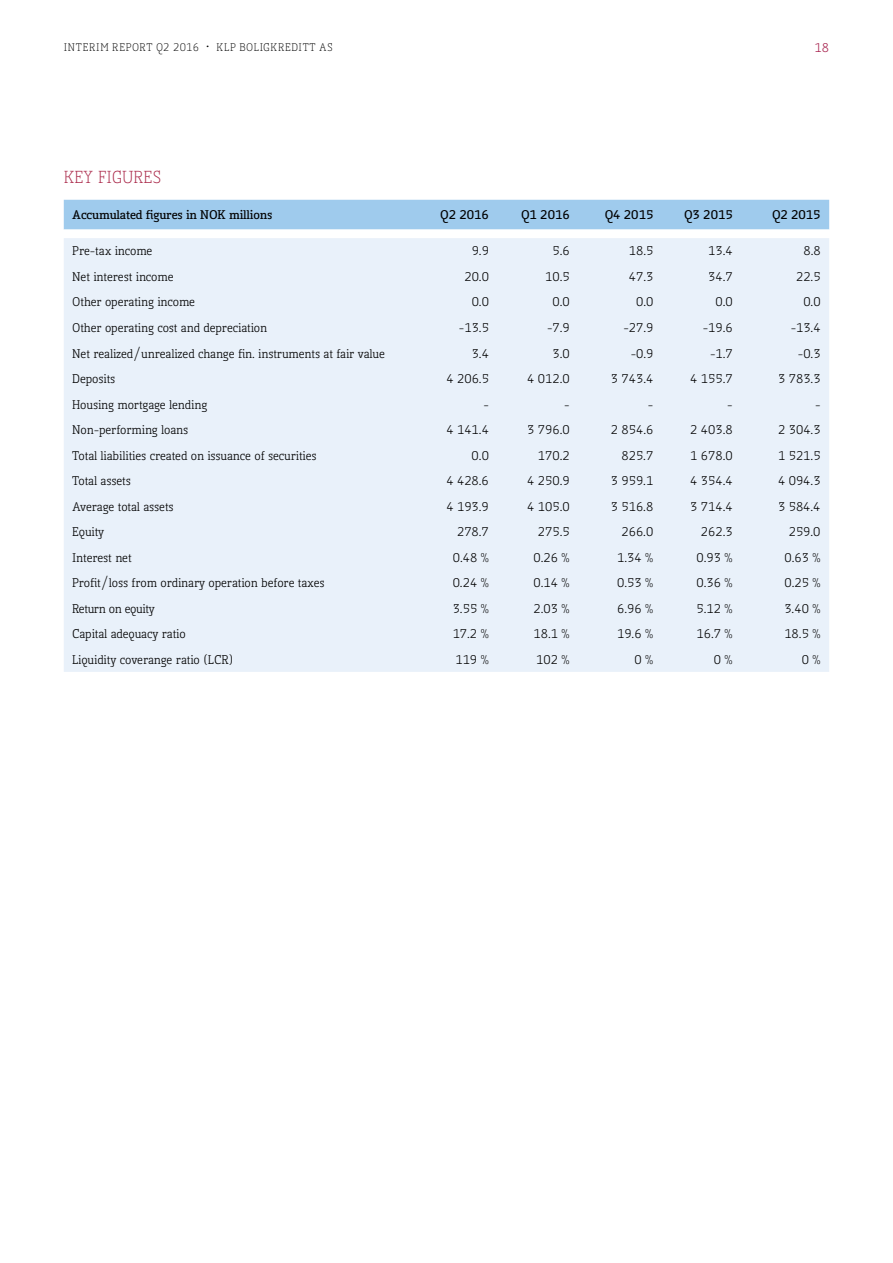
<style>
.page{position:relative;width:893px;height:1263px;background:#fff}
.page>*{position:absolute;margin:0;border:0;box-sizing:border-box;transform-origin:0 0}
.t1{font:300 16.5px "Kofi Pure Serif";color:#a92647}
.t2{font:12px "Kofi Pure Serif";color:#000}
.t3{font:700 12px "Kofi Pure Serif";color:#000}
.t4{font:12px "Kofi Pure Serif";letter-spacing:-.02em;color:#000}
.t5{font:12px "Kofi Pure Serif";color:#a7214d}
.t6{font:300 10.5px "Kofi Pure Serif";letter-spacing:.065em;color:#000}
</style>
<div class="page">
<div style="left:64px;top:200px;width:765px;height:30px;background:#9fcbed"></div>
<div style="left:64px;top:238px;width:765px;height:434px;background:#e9f1fa"></div>
<p class="t6" style="left:64px;top:40px;width:271px">INTERIM REPORT Q2 2016 • KLP BOLIGKREDITT AS</p>
<p class="t5" style="left:815px;top:40px;width:16px">18</p>
<h1 class="t1" style="left:64px;top:167px;width:99px">KEY FIGURES</h1>
<p class="t3" style="left:72px;top:206px;width:201px">Accumulated figures in NOK millions</p>
<p class="t3" style="left:440px;top:206px;width:50px">Q2 2016</p>
<p class="t3" style="left:521px;top:206px;width:50px">Q1 2016</p>
<p class="t3" style="left:605px;top:206px;width:50px">Q4 2015</p>
<p class="t3" style="left:684px;top:206px;width:50px">Q3 2015</p>
<p class="t3" style="left:772px;top:206px;width:50px">Q2 2015</p>
<p class="t2" style="left:72px;top:243px;width:82px">Pre-tax income</p>
<p class="t2" style="left:472px;top:243px;width:19px">9.9</p>
<p class="t2" style="left:552px;top:243px;width:19px">5.6</p>
<p class="t2" style="left:629px;top:243px;width:26px">18.5</p>
<p class="t2" style="left:708px;top:243px;width:26px">13.4</p>
<p class="t2" style="left:803px;top:243px;width:19px">8.8</p>
<p class="t2" style="left:72px;top:269px;width:103px">Net interest income</p>
<p class="t2" style="left:464px;top:269px;width:26px">20.0</p>
<p class="t2" style="left:545px;top:269px;width:26px">10.5</p>
<p class="t2" style="left:629px;top:269px;width:26px">47.3</p>
<p class="t2" style="left:708px;top:269px;width:26px">34.7</p>
<p class="t2" style="left:796px;top:269px;width:26px">22.5</p>
<p class="t2" style="left:72px;top:294px;width:124px">Other operating income</p>
<p class="t2" style="left:472px;top:294px;width:19px">0.0</p>
<p class="t2" style="left:552px;top:294px;width:19px">0.0</p>
<p class="t2" style="left:636px;top:294px;width:19px">0.0</p>
<p class="t2" style="left:715px;top:294px;width:19px">0.0</p>
<p class="t2" style="left:803px;top:294px;width:19px">0.0</p>
<p class="t2" style="left:72px;top:320px;width:196px">Other operating cost and depreciation</p>
<p class="t2" style="left:459px;top:320px;width:31px">-13.5</p>
<p class="t2" style="left:547px;top:320px;width:24px">-7.9</p>
<p class="t2" style="left:623px;top:320px;width:31px">-27.9</p>
<p class="t2" style="left:703px;top:320px;width:31px">-19.6</p>
<p class="t2" style="left:791px;top:320px;width:31px">-13.4</p>
<p class="t2" style="left:72px;top:346px;width:314px">Net realized/unrealized change fin. instruments at fair value</p>
<p class="t2" style="left:472px;top:346px;width:19px">3.4</p>
<p class="t2" style="left:552px;top:346px;width:19px">3.0</p>
<p class="t2" style="left:631px;top:346px;width:24px">-0.9</p>
<p class="t2" style="left:710px;top:346px;width:24px">-1.7</p>
<p class="t2" style="left:798px;top:346px;width:24px">-0.3</p>
<p class="t2" style="left:72px;top:371px;width:45px">Deposits</p>
<p class="t2" style="left:446px;top:371px;width:44px">4 206.5</p>
<p class="t2" style="left:527px;top:371px;width:44px">4 012.0</p>
<p class="t2" style="left:611px;top:371px;width:44px">3 743.4</p>
<p class="t2" style="left:690px;top:371px;width:44px">4 155.7</p>
<p class="t2" style="left:778px;top:371px;width:44px">3 783.3</p>
<p class="t2" style="left:72px;top:397px;width:136px">Housing mortgage lending</p>
<p class="t2" style="left:483px;top:397px;width:7px">-</p>
<p class="t2" style="left:564px;top:397px;width:7px">-</p>
<p class="t2" style="left:648px;top:397px;width:7px">-</p>
<p class="t2" style="left:727px;top:397px;width:7px">-</p>
<p class="t2" style="left:815px;top:397px;width:7px">-</p>
<p class="t2" style="left:72px;top:422px;width:118px">Non-performing loans</p>
<p class="t2" style="left:446px;top:422px;width:44px">4 141.4</p>
<p class="t2" style="left:527px;top:422px;width:44px">3 796.0</p>
<p class="t2" style="left:611px;top:422px;width:44px">2 854.6</p>
<p class="t2" style="left:690px;top:422px;width:44px">2 403.8</p>
<p class="t2" style="left:778px;top:422px;width:44px">2 304.3</p>
<p class="t2" style="left:72px;top:448px;width:246px">Total liabilities created on issuance of securities</p>
<p class="t2" style="left:472px;top:448px;width:19px">0.0</p>
<p class="t2" style="left:538px;top:448px;width:33px">170.2</p>
<p class="t2" style="left:621px;top:448px;width:33px">825.7</p>
<p class="t2" style="left:690px;top:448px;width:44px">1 678.0</p>
<p class="t2" style="left:778px;top:448px;width:44px">1 521.5</p>
<p class="t2" style="left:72px;top:473px;width:60px">Total assets</p>
<p class="t2" style="left:446px;top:473px;width:44px">4 428.6</p>
<p class="t2" style="left:527px;top:473px;width:44px">4 250.9</p>
<p class="t2" style="left:611px;top:473px;width:44px">3 959.1</p>
<p class="t2" style="left:690px;top:473px;width:44px">4 354.4</p>
<p class="t2" style="left:778px;top:473px;width:44px">4 094.3</p>
<p class="t2" style="left:72px;top:499px;width:103px">Average total assets</p>
<p class="t2" style="left:446px;top:499px;width:44px">4 193.9</p>
<p class="t2" style="left:527px;top:499px;width:44px">4 105.0</p>
<p class="t2" style="left:611px;top:499px;width:44px">3 516.8</p>
<p class="t2" style="left:690px;top:499px;width:44px">3 714.4</p>
<p class="t2" style="left:778px;top:499px;width:44px">3 584.4</p>
<p class="t2" style="left:72px;top:524px;width:34px">Equity</p>
<p class="t2" style="left:457px;top:524px;width:33px">278.7</p>
<p class="t2" style="left:538px;top:524px;width:33px">275.5</p>
<p class="t2" style="left:621px;top:524px;width:33px">266.0</p>
<p class="t2" style="left:701px;top:524px;width:33px">262.3</p>
<p class="t2" style="left:789px;top:524px;width:33px">259.0</p>
<p class="t2" style="left:72px;top:550px;width:61px">Interest net</p>
<p class="t2" style="left:453px;top:550px;width:38px">0.48 %</p>
<p class="t2" style="left:533px;top:550px;width:38px">0.26 %</p>
<p class="t2" style="left:617px;top:550px;width:38px">1.34 %</p>
<p class="t2" style="left:696px;top:550px;width:38px">0.93 %</p>
<p class="t2" style="left:784px;top:550px;width:38px">0.63 %</p>
<p class="t2" style="left:72px;top:575px;width:254px">Profit/loss from ordinary operation before taxes</p>
<p class="t2" style="left:453px;top:575px;width:38px">0.24 %</p>
<p class="t2" style="left:533px;top:575px;width:38px">0.14 %</p>
<p class="t2" style="left:617px;top:575px;width:38px">0.53 %</p>
<p class="t2" style="left:696px;top:575px;width:38px">0.36 %</p>
<p class="t2" style="left:784px;top:575px;width:38px">0.25 %</p>
<p class="t4" style="left:72px;top:601px;width:84px">Return on equity</p>
<p class="t2" style="left:453px;top:601px;width:38px">3.55 %</p>
<p class="t2" style="left:533px;top:601px;width:38px">2.03 %</p>
<p class="t2" style="left:617px;top:601px;width:38px">6.96 %</p>
<p class="t2" style="left:696px;top:601px;width:38px">5.12 %</p>
<p class="t2" style="left:784px;top:601px;width:38px">3.40 %</p>
<p class="t2" style="left:72px;top:626px;width:115px">Capital adequacy ratio</p>
<p class="t2" style="left:453px;top:626px;width:38px">17.2 %</p>
<p class="t2" style="left:533px;top:626px;width:38px">18.1 %</p>
<p class="t2" style="left:617px;top:626px;width:38px">19.6 %</p>
<p class="t2" style="left:696px;top:626px;width:38px">16.7 %</p>
<p class="t2" style="left:784px;top:626px;width:38px">18.5 %</p>
<p class="t2" style="left:72px;top:652px;width:163px">Liquidity coverange ratio (LCR)</p>
<p class="t2" style="left:455px;top:652px;width:35px">119 %</p>
<p class="t2" style="left:536px;top:652px;width:35px">102 %</p>
<p class="t2" style="left:634px;top:652px;width:20px">0 %</p>
<p class="t2" style="left:714px;top:652px;width:20px">0 %</p>
<p class="t2" style="left:802px;top:652px;width:20px">0 %</p>
</div>
